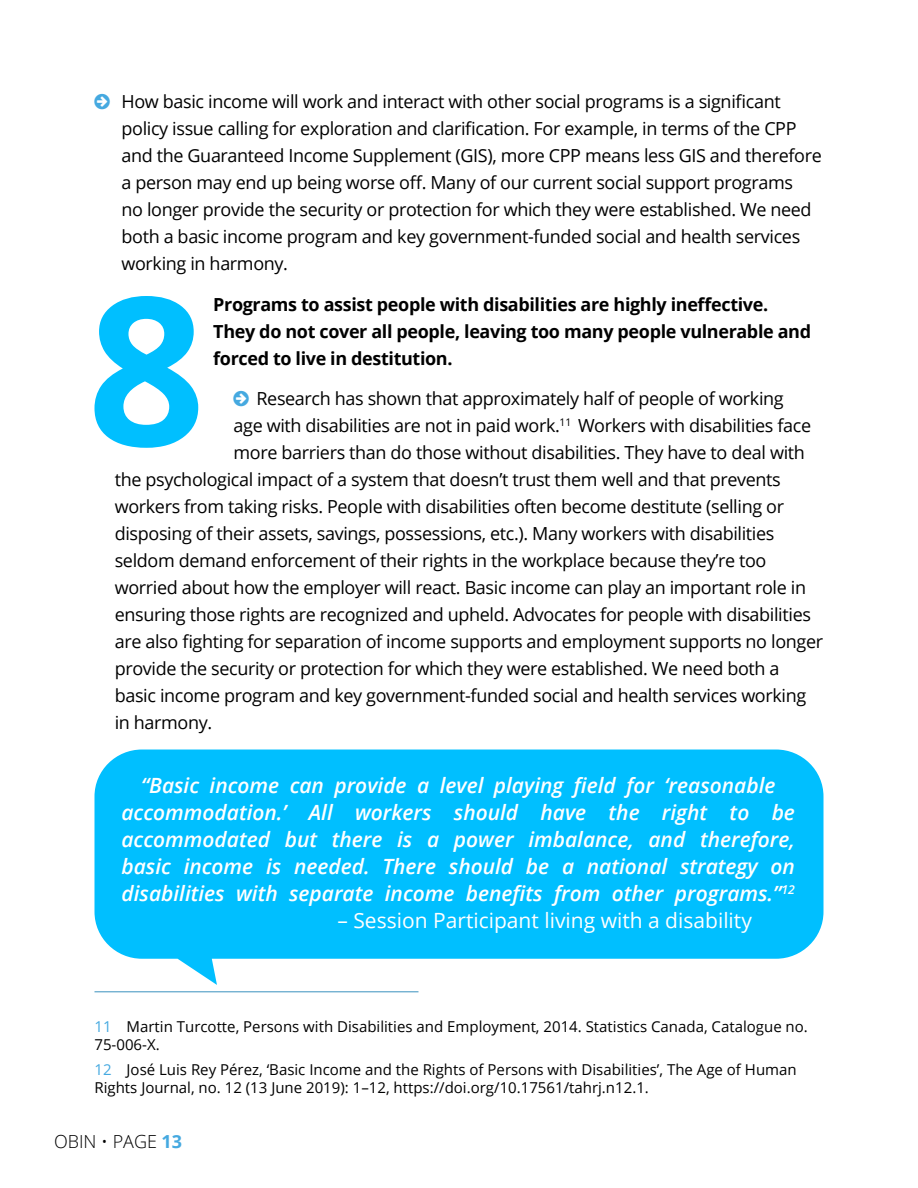
<style>
.page{position:relative;width:918px;height:1188px;background:#fff}
.page>*{position:absolute;margin:0;border:0;box-sizing:border-box;transform-origin:0 0}
.t1{font:700 207.15px "Open Sans";color:#00bfff}
.t2{font:italic 600 21px/27px "Open Sans";color:#fff;text-align:center}
.t3{font:21px "Open Sans";color:#fff}
.t4{font:18px/27px "Open Sans";letter-spacing:-.02em;color:#000}
.t5{font:700 18px/27px "Open Sans";letter-spacing:-.02em;color:#000}
.t6{font:300 18px "Open Sans";color:#000}
.t7{font:15px/18px "Open Sans";color:#000}
.s1{color:#45a9e0}
.s2{font-weight:700;color:#45a9e0}
</style>
<div class="page">
<svg style="left:94px;top:750px;width:730px;height:235px;background:#1fc6ff"></svg>
<hr style="left:94px;top:991px;width:324px;height:1px;background:#3b91bf">
<p class="t4" style="left:122px;top:88px;width:702px">How basic income will work and interact with other social programs is a significant policy issue calling for exploration and clarification. For example, in terms of the CPP and the Guaranteed Income Supplement (GIS), more CPP means less GIS and therefore a person may end up being worse off. Many of our current social support programs<br>no longer provide the security or protection for which they were established. We need both a basic income program and key government-funded social and health services working in harmony.</p>
<p class="t5" style="left:213px;top:290px;width:599px">Programs to assist people with disabilities are highly ineffective.<br>They do not cover all people, leaving too many people vulnerable and forced to live in destitution.</p>
<p class="t4" style="left:256px;top:385px;width:529px">Research has shown that approximately half of people of working</p>
<p class="t4" style="left:234px;top:412px;width:579px">age with disabilities are not in paid work.<sup>11</sup> Workers with disabilities face</p>
<p class="t4" style="left:234px;top:439px;width:573px">more barriers than do those without disabilities. They have to deal with</p>
<p class="t4" style="left:115px;top:466px;width:668px">the psychological impact of a system that doesn’t trust them well and that prevents</p>
<p class="t4" style="left:115px;top:493px;width:671px">workers from taking risks. People with disabilities often become destitute (selling or</p>
<p class="t4" style="left:115px;top:520px;width:661px">disposing of their assets, savings, possessions, etc.). Many workers with disabilities</p>
<p class="t4" style="left:115px;top:547px;width:653px">seldom demand enforcement of their rights in the workplace because they’re too</p>
<p class="t4" style="left:115px;top:574px;width:693px">worried about how the employer will react. Basic income can play an important role in</p>
<p class="t4" style="left:115px;top:601px;width:698px">ensuring those rights are recognized and upheld. Advocates for people with disabilities</p>
<p class="t4" style="left:115px;top:628px;width:710px">are also fighting for separation of income supports and employment supports no longer</p>
<p class="t4" style="left:115px;top:655px;width:666px">provide the security or protection for which they were established. We need both a</p>
<p class="t4" style="left:115px;top:682px;width:693px">basic income program and key government-funded social and health services working</p>
<p class="t4" style="left:115px;top:709px;width:99px">in harmony.</p>
<h1 class="t1" style="left:87px;top:224px;width:120px">8</h1>
<p class="t2" style="left:121px;top:771px;width:675px">“Basic income can provide a level playing field for ‘reasonable accommodation.’ All workers should have the right to be accommodated but there is a power imbalance, and therefore, basic income is needed. There should be a national strategy on disabilities with separate income benefits from other programs.”<sup>12</sup></p>
<p class="t3" style="left:338px;top:906px;width:416px">– Session Participant living with a disability</p>
<p class="t7" style="left:94px;top:1017px;width:715px"><span class="s1">11</span> Martin Turcotte, Persons with Disabilities and Employment, 2014. Statistics Canada, Catalogue no.<br>75-006-X.</p>
<p class="t7" style="left:94px;top:1060px;width:704px"><span class="s1">12</span> José Luis Rey Pérez, ‘Basic Income and the Rights of Persons with Disabilities’, The Age of Human<br>Rights Journal, no. 12 (13 June 2019): 1–12, https://doi.org/10.17561/tahrj.n12.1.</p>
<p class="t6" style="left:54px;top:1129px;width:130px">OBIN • PAGE <span class="s2">13</span></p>
</div>
